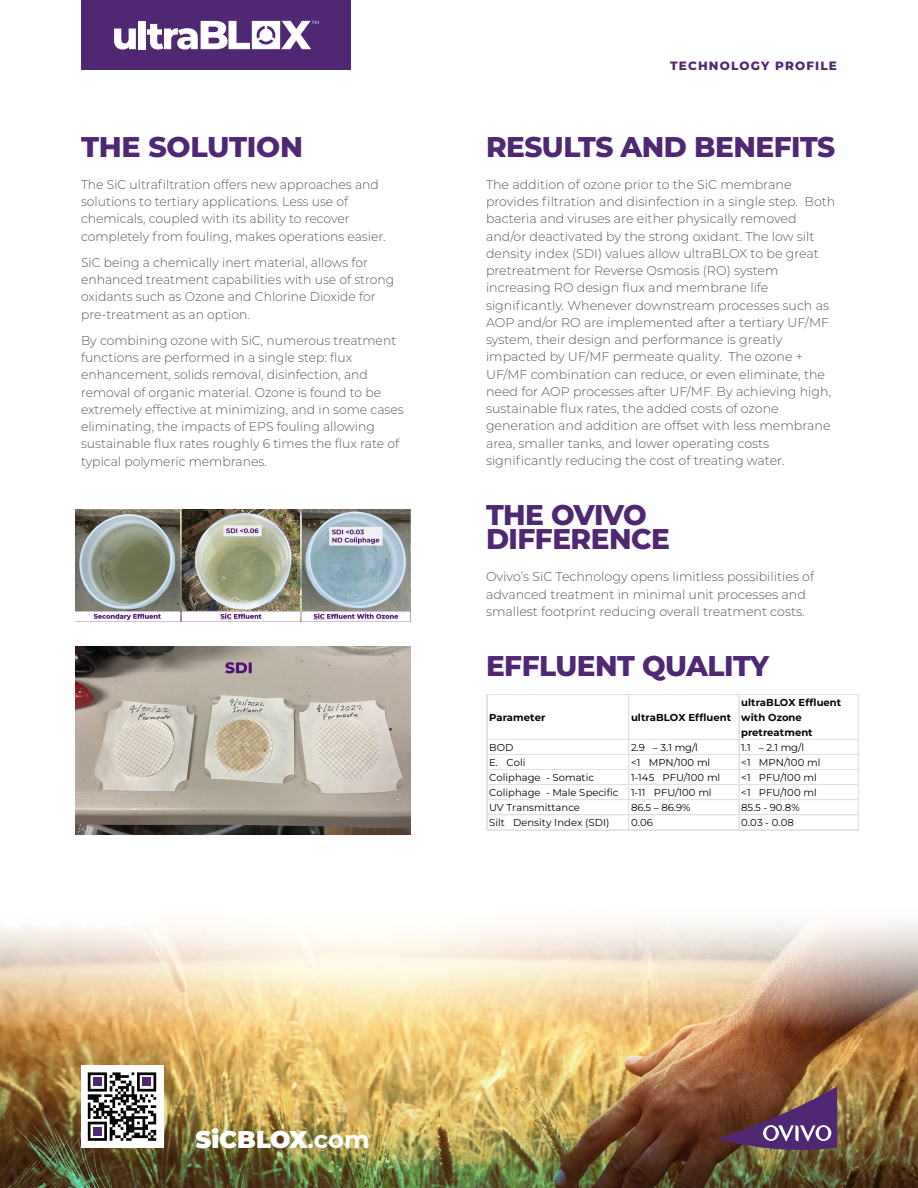
<style>
.page{position:relative;width:918px;height:1188px;background:#fff}
.page>*{position:absolute;margin:0;border:0;box-sizing:border-box;transform-origin:0 0}
.t1{font:800 28.5px/24.6px "Montserrat";letter-spacing:-.02em;color:#4f2773}
.t2{font:900 24.15px "Montserrat";color:#fff}
.t3{font:300 12.75px/17.2px "Montserrat";color:#54565a}
.t4{font:800 12px "Montserrat";letter-spacing:.095em;color:#4f2773}
.t5{font:10.05px "Montserrat";letter-spacing:.005em;color:#040503}
.t6{font:700 10.05px/15px "Montserrat";letter-spacing:.005em;color:#040503}
.s1{font-weight:700}
</style>
<div class="page">
<img style="left:0;top:1125px;width:918px;height:63px">
<img style="left:0;top:819px;width:918px;height:306px">
<svg style="left:717px;top:1086px;width:120px;height:67px;background:#6b4554"></svg>
<div style="left:81px;top:1066px;width:82px;height:82px;background:#fff"></div>
<svg style="left:88px;top:1072px;width:68px;height:69px"></svg>
<div style="left:81px;top:0;width:270px;height:70px;background:#4f2773"></div>
<svg style="left:114px;top:29px;width:22px;height:21px"></svg>
<div style="left:138px;top:21px;width:7px;height:28px;background:#fff"></div>
<svg style="left:147px;top:21px;width:172px;height:29px"></svg>
<img style="left:76px;top:509px;width:334px;height:112px">
<img style="left:76px;top:646px;width:334px;height:189px">
<hr style="left:487px;top:694px;width:371px;height:1px;background:#e0e1e0">
<hr style="left:487px;top:739px;width:371px;height:1px;background:#e0e1e0">
<hr style="left:487px;top:754px;width:371px;height:1px;background:#e0e1e0">
<hr style="left:487px;top:769px;width:371px;height:1px;background:#e0e1e0">
<hr style="left:487px;top:770px;width:371px;height:1px;background:#e0e1e0">
<hr style="left:487px;top:784px;width:371px;height:1px;background:#e0e1e0">
<hr style="left:487px;top:785px;width:371px;height:1px;background:#e0e1e0">
<hr style="left:487px;top:799px;width:371px;height:1px;background:#e0e1e0">
<hr style="left:487px;top:800px;width:371px;height:1px;background:#e0e1e0">
<hr style="left:487px;top:814px;width:371px;height:1px;background:#e0e1e0">
<hr style="left:487px;top:815px;width:371px;height:1px;background:#e0e1e0">
<hr style="left:487px;top:830px;width:371px;height:1px;background:#e0e1e0">
<hr style="left:487px;top:694px;width:1px;height:136px;background:#e0e1e0">
<hr style="left:628px;top:694px;width:1px;height:136px;background:#e0e1e0">
<hr style="left:629px;top:694px;width:1px;height:136px;background:#e0e1e0">
<hr style="left:739px;top:694px;width:1px;height:136px;background:#e0e1e0">
<hr style="left:858px;top:694px;width:1px;height:136px;background:#e0e1e0">
<h1 class="t1" style="left:81px;top:133px;width:224px">THE SOLUTION</h1>
<p class="t3" style="left:81px;top:175px;width:306px">The SiC ultrafiltration offers new approaches and solutions to tertiary applications. Less use of chemicals, coupled with its ability to recover completely from fouling, makes operations easier.</p>
<p class="t3" style="left:81px;top:253px;width:315px">SiC being a chemically inert material, allows for enhanced treatment capabilities with use of strong oxidants such as Ozone and Chlorine Dioxide for pre-treatment as an option.</p>
<p class="t3" style="left:81px;top:331px;width:324px">By combining ozone with SiC, numerous treatment functions are performed in a single step: flux enhancement, solids removal, disinfection, and removal of organic material. Ozone is found to be extremely effective at minimizing, and in some cases eliminating, the impacts of EPS fouling allowing sustainable flux rates roughly 6 times the flux rate of typical polymeric membranes.</p>
<p class="t4" style="left:670px;top:57px;width:168px">TECHNOLOGY PROFILE</p>
<h1 class="t1" style="left:486px;top:133px;width:351px">RESULTS AND BENEFITS</h1>
<p class="t3" style="left:486px;top:175px;width:351px">The addition of ozone prior to the SiC membrane provides filtration and disinfection in a single step. Both bacteria and viruses are either physically removed and/or deactivated by the strong oxidant. The low silt density index (SDI) values allow ultraBLOX to be great pretreatment for Reverse Osmosis (RO) system increasing RO design flux and membrane life significantly. Whenever downstream processes such as AOP and/or RO are implemented after a tertiary UF/MF system, their design and performance is greatly impacted by UF/MF permeate quality. The ozone + UF/MF combination can reduce, or even eliminate, the need for AOP processes after UF/MF. By achieving high, sustainable flux rates, the added costs of ozone generation and addition are offset with less membrane area, smaller tanks, and lower operating costs significantly reducing the cost of treating water.</p>
<h1 class="t1" style="left:486px;top:501px;width:185px">THE OVIVO<br>DIFFERENCE</h1>
<p class="t3" style="left:486px;top:568px;width:330px">Ovivo’s SiC Technology opens limitless possibilities of advanced treatment in minimal unit processes and smallest footprint reducing overall treatment costs.</p>
<h1 class="t1" style="left:486px;top:652px;width:285px">EFFLUENT QUALITY</h1>
<p class="t6" style="left:489px;top:709px;width:58px">Parameter</p>
<p class="t6" style="left:631px;top:709px;width:102px">ultraBLOX Effluent</p>
<p class="t6" style="left:741px;top:694px;width:102px">ultraBLOX Effluent with Ozone pretreatment</p>
<p class="t5" style="left:489px;top:740px;width:26px">BOD</p>
<p class="t5" style="left:631px;top:740px;width:69px">2.9 – 3.1 mg/l</p>
<p class="t5" style="left:741px;top:740px;width:64px">1.1 – 2.1 mg/l</p>
<p class="t5" style="left:489px;top:755px;width:38px">E. Coli</p>
<p class="t5" style="left:631px;top:755px;width:81px">&lt;1 MPN/100 ml</p>
<p class="t5" style="left:741px;top:755px;width:81px">&lt;1 MPN/100 ml</p>
<p class="t5" style="left:489px;top:770px;width:107px">Coliphage - Somatic</p>
<p class="t5" style="left:631px;top:770px;width:91px">1-145 PFU/100 ml</p>
<p class="t5" style="left:741px;top:770px;width:77px">&lt;1 PFU/100 ml</p>
<p class="t5" style="left:489px;top:786px;width:224px">Coliphage - Male Specific 1-11 PFU/100 ml</p>
<p class="t5" style="left:741px;top:786px;width:77px">&lt;1 PFU/100 ml</p>
<p class="t5" style="left:489px;top:801px;width:92px">UV Transmittance</p>
<p class="t5" style="left:631px;top:801px;width:61px">86.5 – 86.9%</p>
<p class="t5" style="left:741px;top:801px;width:60px">85.5 - 90.8%</p>
<p class="t5" style="left:489px;top:816px;width:122px">Silt Density Index (SDI)</p>
<p class="t5" style="left:631px;top:816px;width:24px">0.06</p>
<p class="t5" style="left:741px;top:816px;width:54px">0.03 - 0.08</p>
<h2 class="t2" style="left:195px;top:1121px;width:175px">SiCBLOX<span class="s1">.com</span></h2>
</div>
